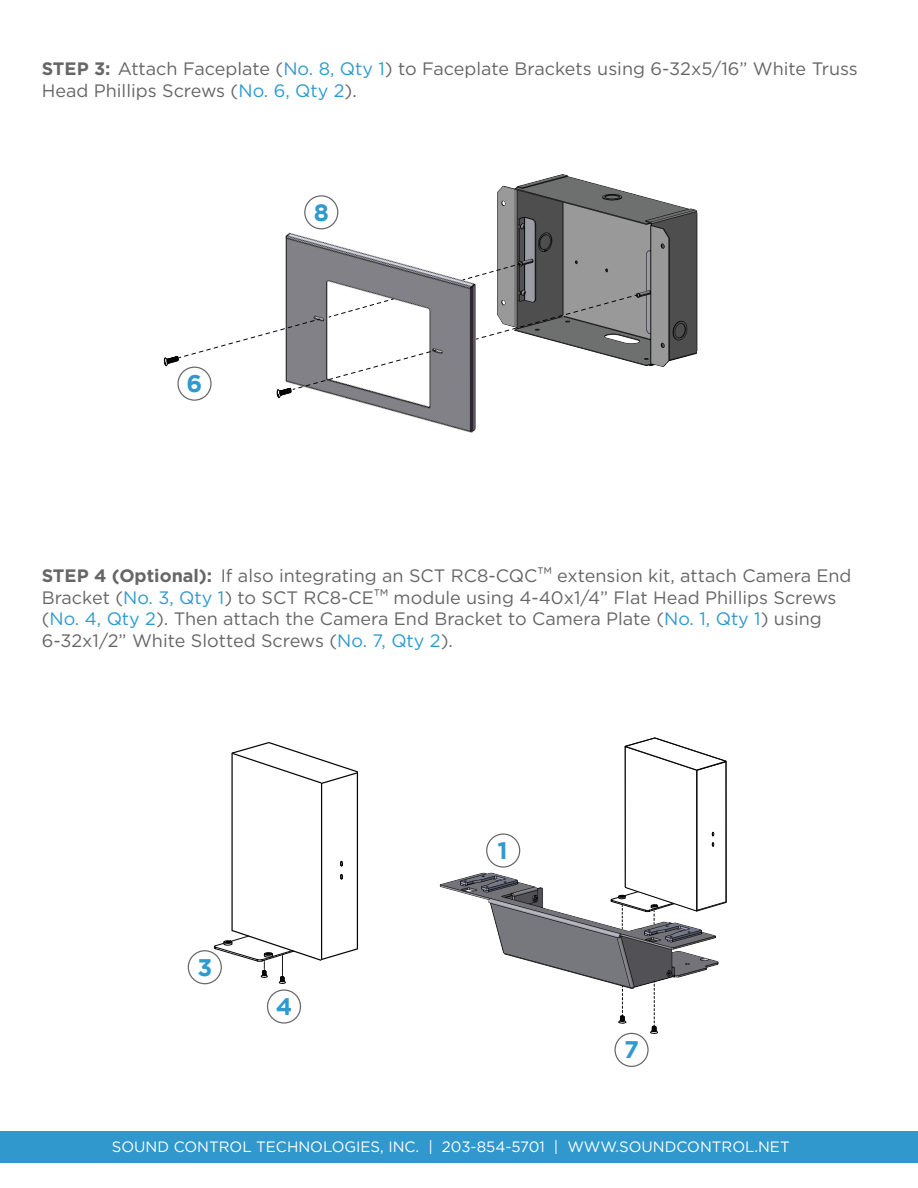
<style>
.page{position:relative;width:918px;height:1188px;background:#fff}
.page>*{position:absolute;margin:0;border:0;box-sizing:border-box;transform-origin:0 0}
.t1{font:700 24px "Gotham";color:#2f9ace}
.t2{font:18px/21.6px "Gotham HTF";color:#666}
.t3{font:700 18px "Gotham";color:#666}
.t4{font:15px "Gotham HTF";color:#fff}
.s1{font-family:"Gotham";font-weight:700}
.s2{color:#2f9ace}
.s3{font-size:21px;color:#666766}
</style>
<div class="page">
<div style="left:0;top:1131px;width:918px;height:32px;background:#3098cc"></div>
<img style="left:439px;top:872px;width:280px;height:117px">
<svg style="left:214px;top:742px;width:144px;height:242px"></svg>
<svg style="left:650px;top:981px;width:9px;height:53px"></svg>
<svg style="left:618px;top:986px;width:9px;height:38px"></svg>
<img style="left:497px;top:174px;width:201px;height:193px">
<img style="left:285px;top:195px;width:191px;height:238px">
<svg style="left:462px;top:263px;width:59px;height:18px"></svg>
<svg style="left:164px;top:298px;width:273px;height:100px"></svg>
<svg style="left:476px;top:294px;width:162px;height:46px"></svg>
<svg style="left:610px;top:737px;width:117px;height:191px"></svg>
<div style="left:188px;top:950px;width:34px;height:34px;border:1px solid #666;border-radius:50%"></div>
<div style="left:267px;top:989px;width:34px;height:35px;border:1px solid #666;border-radius:50%"></div>
<div style="left:177px;top:367px;width:35px;height:34px;border:1px solid #666;border-radius:50%"></div>
<div style="left:614px;top:1033px;width:35px;height:34px;border:1px solid #666;border-radius:50%"></div>
<div style="left:304px;top:195px;width:34px;height:34px;border:1px solid #666;border-radius:50%"></div>
<div style="left:486px;top:833px;width:34px;height:35px;border:1px solid #666;border-radius:50%"></div>
<p class="t2" style="left:42px;top:58px;width:818px"><span class="s1">STEP 3:</span> Attach Faceplate (<span class="s2">No. 8, Qty 1</span>) to Faceplate Brackets using 6-32x5/16” White Truss</p>
<p class="t2" style="left:42px;top:79px;width:317px">Head Phillips Screws (<span class="s2">No. 6, Qty 2</span>).</p>
<h1 class="t1" style="left:187px;top:370px;width:17px">6</h1>
<h1 class="t1" style="left:314px;top:199px;width:17px">8</h1>
<p class="t2" style="left:42px;top:565px;width:811px;text-indent:179px">If also integrating an SCT RC8-CQC<span class="s3">™</span> extension kit, attach Camera End Bracket (<span class="s2">No. 3, Qty 1</span>) to SCT RC8-CE<span class="s3">™</span> module using 4-40x1/4” Flat Head Phillips Screws (<span class="s2">No. 4, Qty 2</span>). Then attach the Camera End Bracket to Camera Plate (<span class="s2">No. 1, Qty 1</span>) using 6-32x1/2” White Slotted Screws (<span class="s2">No. 7, Qty 2</span>).</p>
<p class="t3" style="left:42px;top:565px;width:172px">STEP 4 (Optional):</p>
<h1 class="t1" style="left:197px;top:953px;width:16px">3</h1>
<h1 class="t1" style="left:276px;top:993px;width:18px">4</h1>
<h1 class="t1" style="left:498px;top:837px;width:12px">1</h1>
<h1 class="t1" style="left:624px;top:1036px;width:16px">7</h1>
<p class="t4" style="left:112px;top:1139px;width:679px">SOUND CONTROL TECHNOLOGIES, INC. | 203-854-5701 | WWW.SOUNDCONTROL.NET</p>
</div>
